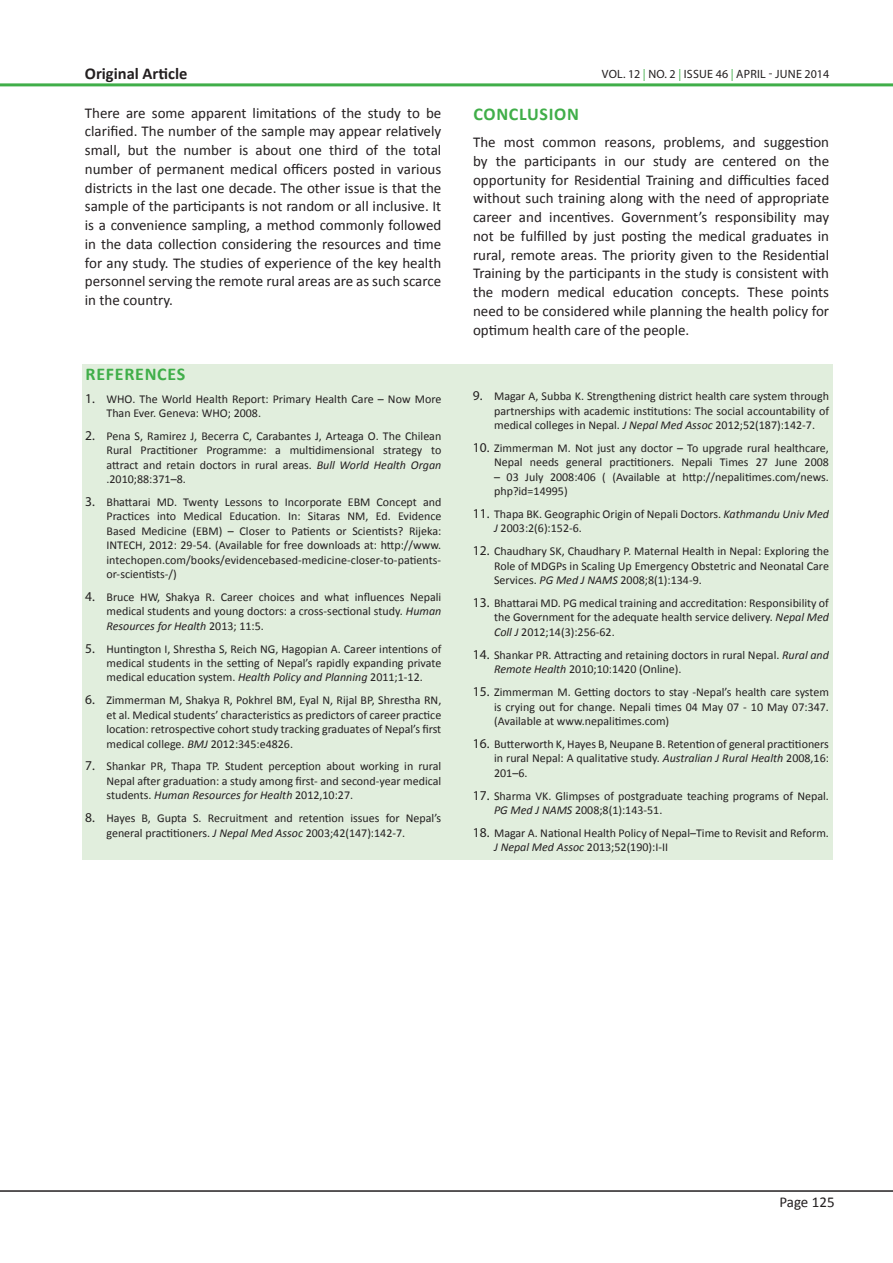
<style>
.page{position:relative;width:893px;height:1263px;background:#fff}
.page>*{position:absolute;margin:0;border:0;box-sizing:border-box;transform-origin:0 0}
.Normal_Text{font:700 18px "Calibri";letter-spacing:.04em;color:#40ae49}
.Abstract_Words{font:700 16.5px "Calibri";color:#231f20}
.Normal_Text-2{font:15px/18.8px "Calibri";color:#231f20;text-align:justify}
.Heading_2_-_Sub_head{font:15px/18.8px "Calibri";color:#231f20;text-align:justify}
.Refrence_Text{font:12px/14.4px "Calibri";color:#231f20;text-align:justify}
.t1{font:12px "Myriad Pro";letter-spacing:.02em;color:#231f20}
.s1{color:#40ae49}
.s2{font-family:"Myriad Pro";font-size:13.5px}
.s3{font-style:italic}
</style>
<div class="page">
<hr style="left:0;top:1190px;width:893px;height:2px;background:#231f20">
<hr style="left:0;top:83px;width:893px;height:3px;background:#40ae49">
<div style="left:82px;top:364px;width:750px;height:495px;background:#e1eedd"></div>
<p class="Abstract_Words" style="left:85px;top:63px;width:104px">Original Article</p>
<p class="Heading_2_-_Sub_head" style="left:85px;top:103px;width:358px">There are some apparent limitations of the study to be clarified. The number of the sample may appear relatively small, but the number is about one third of the total number of permanent medical officers posted in various districts in the last one decade. The other issue is that the sample of the participants is not random or all inclusive. It is a convenience sampling, a method commonly followed in the data collection considering the resources and time for any study. The studies of experience of the key health personnel serving the remote rural areas are as such scarce in the country.</p>
<p class="Normal_Text" style="left:473px;top:102px;width:107px">CONCLUSION</p>
<p class="t1" style="left:602px;top:66px;width:229px">VOL. 12 <span class="s1">|</span> NO. 2 <span class="s1">|</span> ISSUE 46 <span class="s1">|</span> APRIL - JUNE 2014</p>
<p class="Normal_Text-2" style="left:473px;top:133px;width:358px">The most common reasons, problems, and suggestion by the participants in our study are centered on the opportunity for Residential Training and difficulties faced without such training along with the need of appropriate career and incentives. Government’s responsibility may not be fulfilled by just posting the medical graduates in rural, remote areas. The priority given to the Residential Training by the participants in the study is consistent with the modern medical education concepts. These points need to be considered while planning the health policy for optimum health care of the people.</p>
<p class="Normal_Text" style="left:86px;top:362px;width:101px">REFERENCES</p>
<p class="Refrence_Text" style="left:106px;top:391px;width:336px;text-indent:-21px"><span class="s2">1.</span> WHO. The World Health Report: Primary Health Care – Now More<br>Than Ever. Geneva: WHO; 2008.</p>
<p class="Refrence_Text" style="left:106px;top:429px;width:336px;text-indent:-21px"><span class="s2">2.</span> Pena S, Ramirez J, Becerra C, Carabantes J, Arteaga O. The Chilean Rural Practitioner Programme: a multidimensional strategy to attract and retain doctors in rural areas. <span class="s3">Bull World Health Organ </span>.2010;88:371–8.</p>
<p class="Refrence_Text" style="left:106px;top:495px;width:336px;text-indent:-21px"><span class="s2">3.</span> Bhattarai MD. Twenty Lessons to Incorporate EBM Concept and Practices into Medical Education. In: Sitaras NM, Ed. Evidence Based Medicine (EBM) – Closer to Patients or Scientists? Rijeka:<br>INTECH, 2012: 29-54. (Available for free downloads at: http://www. intechopen.com/books/evidencebased-medicine-closer-to-patients&shy;or-scientists-/)</p>
<p class="Refrence_Text" style="left:106px;top:590px;width:336px;text-indent:-21px"><span class="s2">4.</span> Bruce HW, Shakya R. Career choices and what influences Nepali medical students and young doctors: a cross-sectional study. <span class="s3">Human Resources for Health</span> 2013; 11:5.</p>
<p class="Refrence_Text" style="left:106px;top:641px;width:336px;text-indent:-21px"><span class="s2">5.</span> Huntington I, Shrestha S, Reich NG, Hagopian A. Career intentions of medical students in the setting of Nepal’s rapidly expanding private medical education system. <span class="s3">Health Policy and Planning</span> 2011;1-12.</p>
<p class="Refrence_Text" style="left:106px;top:693px;width:336px;text-indent:-21px"><span class="s2">6.</span> Zimmerman M, Shakya R, Pokhrel BM, Eyal N, Rijal BP, Shrestha RN, et al. Medical students’ characteristics as predictors of career practice location: retrospective cohort study tracking graduates of Nepal’s first medical college. <span class="s3">BMJ</span> 2012:345:e4826.</p>
<p class="Refrence_Text" style="left:106px;top:759px;width:336px;text-indent:-21px"><span class="s2">7.</span> Shankar PR, Thapa TP. Student perception about working in rural Nepal after graduation: a study among first- and second-year medical students. <span class="s3">Human Resources for Health</span> 2012,10:27.</p>
<p class="Refrence_Text" style="left:106px;top:811px;width:336px;text-indent:-21px"><span class="s2">8.</span> Hayes B, Gupta S. Recruitment and retention issues for Nepal’s general practitioners. <span class="s3">J Nepal Med Assoc</span> 2003;42(147):142-7.</p>
<p class="Refrence_Text" style="left:494px;top:389px;width:336px;text-indent:-21px"><span class="s2">9.</span> Magar A, Subba K. Strengthening district health care system through partnerships with academic institutions: The social accountability of medical colleges in Nepal. <span class="s3">J Nepal Med Assoc</span> 2012;52(187):142-7.</p>
<p class="Refrence_Text" style="left:473px;top:441px;width:358px;text-align:right"><span class="s2">10.</span> Zimmerman M. Not just any doctor – To upgrade rural healthcare,<br>Nepal needs general practitioners. Nepali Times 27 June 2008</p>
<p class="Refrence_Text" style="left:494px;top:470px;width:336px">– 03 July 2008:406 ( (Available at http://nepalitimes.com/news. php?id=14995)</p>
<p class="Refrence_Text" style="left:494px;top:507px;width:336px;text-indent:-21px"><span class="s2">11.</span> Thapa BK. Geographic Origin of Nepali Doctors. <span class="s3">Kathmandu Univ Med<br>J</span> 2003:2(6):152-6.</p>
<p class="Refrence_Text" style="left:494px;top:544px;width:336px;text-indent:-21px"><span class="s2">12.</span> Chaudhary SK, Chaudhary P. Maternal Health in Nepal: Exploring the Role of MDGPs in Scaling Up Emergency Obstetric and Neonatal Care Services. <span class="s3">PG Med J NAMS</span> 2008;8(1):134-9.</p>
<p class="Refrence_Text" style="left:494px;top:596px;width:336px;text-indent:-21px"><span class="s2">13.</span> Bhattarai MD. PG medical training and accreditation: Responsibility of the Government for the adequate health service delivery. <span class="s3">Nepal Med Coll J</span> 2012;14(3):256-62.</p>
<p class="Refrence_Text" style="left:494px;top:648px;width:336px;text-indent:-21px"><span class="s2">14.</span> Shankar PR. Attracting and retaining doctors in rural Nepal. <span class="s3">Rural and<br>Remote Health</span> 2010;10:1420 (Online).</p>
<p class="Refrence_Text" style="left:494px;top:685px;width:336px;text-indent:-21px"><span class="s2">15.</span> Zimmerman M. Getting doctors to stay -Nepal’s health care system is crying out for change. Nepali times 04 May 07 - 10 May 07:347. (Available at www.nepalitimes.com)</p>
<p class="Refrence_Text" style="left:494px;top:737px;width:336px;text-indent:-21px"><span class="s2">16.</span> Butterworth K, Hayes B, Neupane B. Retention of general practitioners in rural Nepal: A qualitative study. <span class="s3">Australian J Rural Health</span> 2008,16:<br>201–6.</p>
<p class="Refrence_Text" style="left:494px;top:788px;width:336px;text-indent:-21px"><span class="s2">17.</span> Sharma VK. Glimpses of postgraduate teaching programs of Nepal.<br><span class="s3">PG Med J NAMS</span> 2008;8(1):143-51.</p>
<p class="Refrence_Text" style="left:494px;top:826px;width:336px;text-indent:-21px"><span class="s2">18.</span> Magar A. National Health Policy of Nepal–Time to Revisit and Reform.<br><span class="s3">J Nepal Med Assoc</span> 2013;52(190):I-II</p>
<p class="Normal_Text-2" style="left:779px;top:1193px;width:57px">Page 125</p>
</div>
